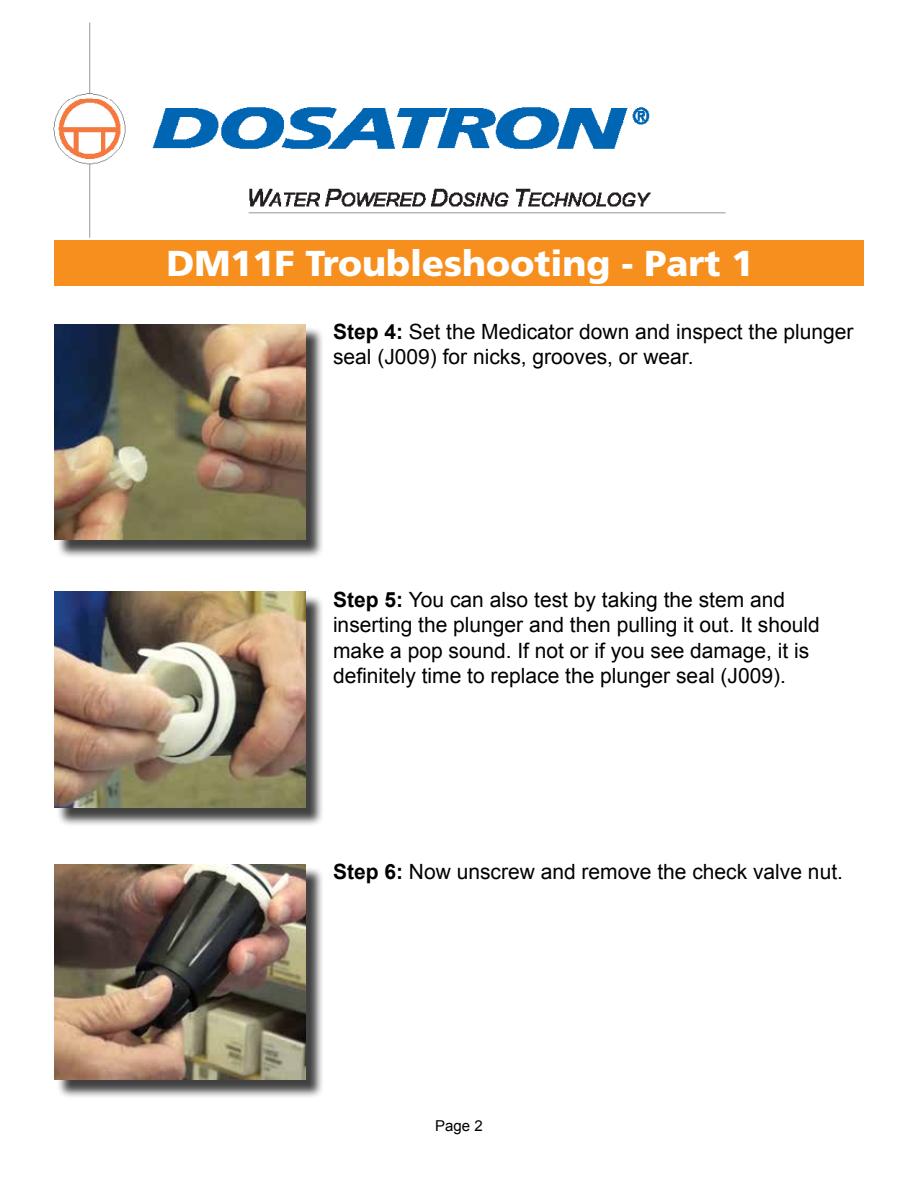
<style>
.page{position:relative;width:918px;height:1188px;background:#fff}
.page>*{position:absolute;margin:0;border:0;box-sizing:border-box;transform-origin:0 0}
.t1{font:900 36px "Frutiger";color:#fff}
.t2{font:21px/25.2px "Arial";color:#000}
.t3{font:15px "Arial";color:#000}
.s1{font-weight:700}
</style>
<div class="page">
<img style="left:53px;top:22px;width:673px;height:216px">
<div style="left:56px;top:866px;width:269px;height:232px;background:#000;opacity:.75"></div>
<img style="left:54px;top:864px;width:252px;height:216px">
<div style="left:56px;top:326px;width:269px;height:232px;background:#000;opacity:.75"></div>
<img style="left:54px;top:324px;width:252px;height:216px">
<div style="left:54px;top:240px;width:810px;height:46px;background:#f78f1e"></div>
<div style="left:56px;top:594px;width:269px;height:232px;background:#000;opacity:.75"></div>
<img style="left:54px;top:592px;width:252px;height:216px">
<h1 class="t1" style="left:166px;top:242px;width:589px">DM11F Troubleshooting - Part 1</h1>
<p class="t2" style="left:333px;top:320px;width:522px"><span class="s1">Step 4:</span> Set the Medicator down and inspect the plunger seal (J009) for nicks, grooves, or wear.</p>
<p class="t2" style="left:333px;top:587px;width:488px"><span class="s1">Step 5:</span> You can also test by taking the stem and inserting the plunger and then pulling it out. It should make a pop sound. If not or if you see damage, it is definitely time to replace the plunger seal (J009).</p>
<p class="t2" style="left:333px;top:860px;width:512px"><span class="s1">Step 6:</span> Now unscrew and remove the check valve nut.</p>
<p class="t3" style="left:435px;top:1116px;width:49px">Page 2</p>
</div>
